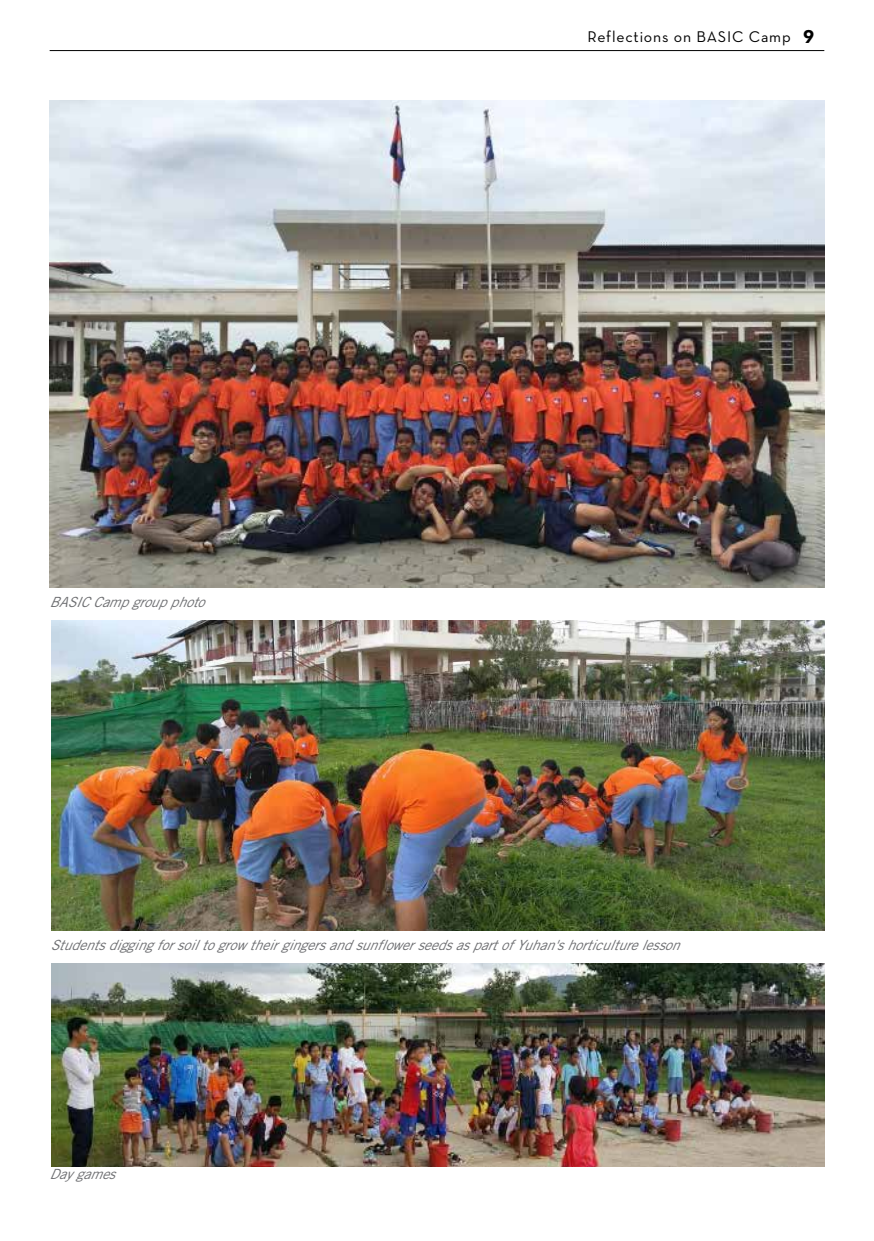
<style>
.page{position:relative;width:874px;height:1241px;background:#fff}
.page>*{position:absolute;margin:0;border:0;box-sizing:border-box;transform-origin:0 0}
.t1{font:700 21px "Neutra Text";color:#000}
.t2{font:15.75px "Neutra Text";letter-spacing:.05em;color:#000}
.t3{font:italic 14px "Trade Gothic";letter-spacing:-.005em;color:#6d6e71}
</style>
<div class="page">
<img style="left:50px;top:100px;width:773px;height:487px">
<img style="left:51px;top:620px;width:772px;height:310px">
<img style="left:51px;top:963px;width:772px;height:203px">
<hr style="left:50px;top:50px;width:773px;height:1px;background:#000">
<p class="t2" style="left:587px;top:27px;width:204px">Reflections on BASIC Camp</p>
<h1 class="t1" style="left:802px;top:21px;width:13px">9</h1>
<p class="t3" style="left:50px;top:593px;width:159px">BASIC Camp group photo</p>
<p class="t3" style="left:50px;top:936px;width:633px">Studentsdigging for soil to grow their gingersand sunflower seedsaspart of Yuhan'shorticulture lesson</p>
<p class="t3" style="left:50px;top:1165px;width:70px">Day games</p>
</div>
